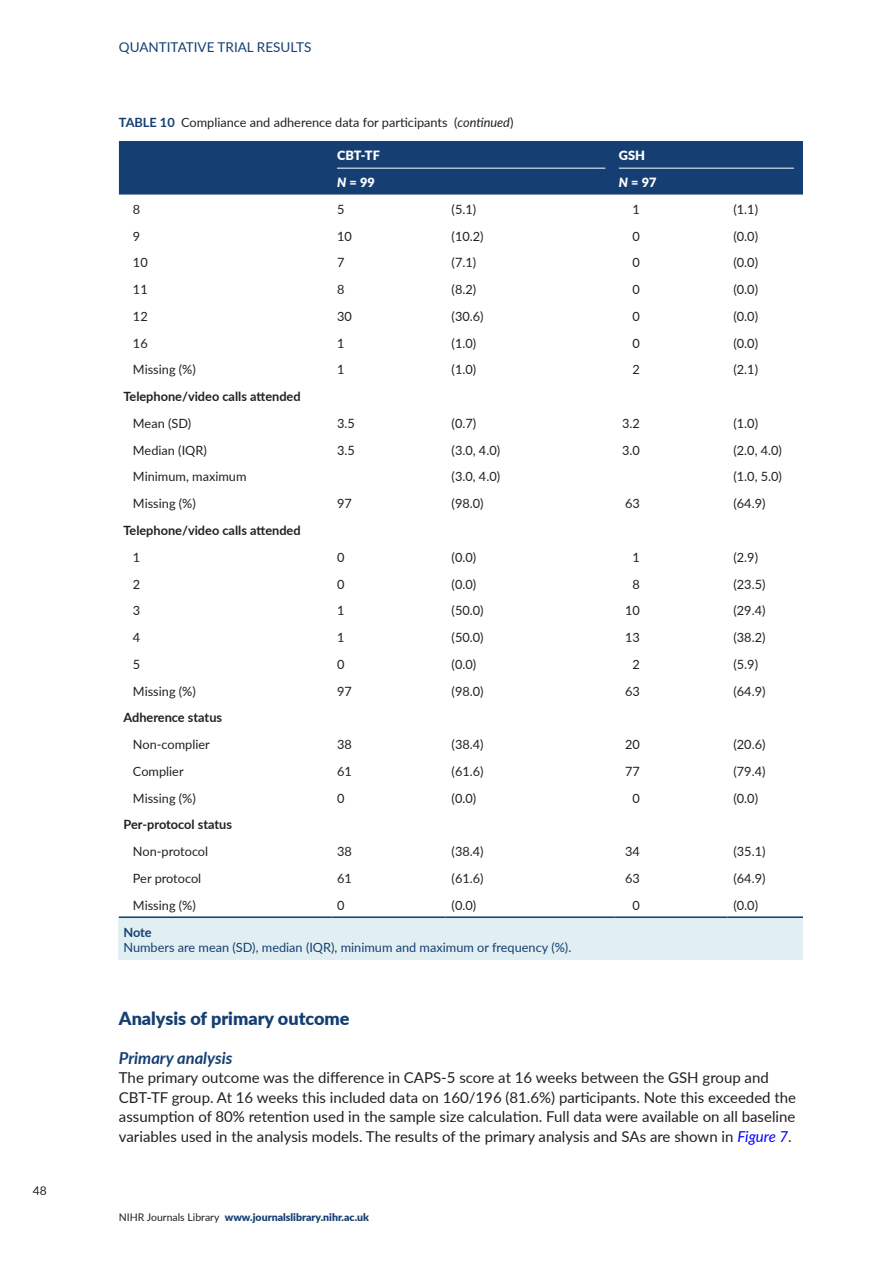
<style>
.page{position:relative;width:893px;height:1263px;background:#fff}
.page>*{position:absolute;margin:0;border:0;box-sizing:border-box;transform-origin:0 0}
.t1{font:900 18px "Lato";color:#153f72}
.t2{font:italic 700 16.5px "Lato";color:#153f72}
.t3{font:15px/19.5px "Lato";color:#231f20}
.t4{font:13.5px "Lato";color:#153f72}
.t5{font:12.75px "Lato";color:#231f20}
.t6{font:700 12.75px "Lato";color:#231f20}
.t7{font:12.75px "Lato";color:#153f72}
.t8{font:900 12.75px "Lato";color:#fff}
.t9{font:700 12.75px "Lato";color:#153f72}
.t10{font:12px "Lato";color:#231f20}
.t11{font:900 10.5px "Lato";color:#153f72}
.s1{font-weight:700;color:#153f72}
.s2{font-style:italic}
.s3{font-style:italic;color:#00f}
.s4{font-weight:400;color:#231f20}
</style>
<div class="page">
<div style="left:119px;top:916px;width:684px;height:29px;background:#e1eff2"></div>
<div style="left:119px;top:932px;width:684px;height:28px;background:#e1eff2"></div>
<div style="left:119px;top:141px;width:684px;height:54px;background:#153f72"></div>
<hr style="left:119px;top:916px;width:214px;height:2px;background:#153f72">
<hr style="left:333px;top:916px;width:113px;height:2px;background:#153f72">
<hr style="left:446px;top:916px;width:168px;height:2px;background:#153f72">
<hr style="left:614px;top:916px;width:113px;height:2px;background:#153f72">
<hr style="left:727px;top:916px;width:76px;height:2px;background:#153f72">
<hr style="left:337px;top:168px;width:268px;height:1px;background:#fff">
<hr style="left:619px;top:168px;width:175px;height:1px;background:#fff">
<p class="t10" style="left:33px;top:1182px;width:15px">48</p>
<p class="t4" style="left:119px;top:37px;width:20px">Quantitative</p>
<p class="t4" style="left:218px;top:37px;width:9px">trial</p>
<p class="t4" style="left:257px;top:37px;width:9px">results</p>
<p class="t5" style="left:119px;top:114px;width:396px"><span class="s1">TABLE 10</span> Compliance and adherence data for participants (<span class="s2">continued</span>)</p>
<p class="t8" style="left:337px;top:146px;width:44px">CBT-TF</p>
<p class="t8" style="left:619px;top:146px;width:28px">GSH</p>
<p class="t8" style="left:337px;top:173px;width:39px"><span class="s2">N</span> = 99</p>
<p class="t8" style="left:619px;top:173px;width:39px"><span class="s2">N</span> = 97</p>
<p class="t5" style="left:133px;top:200px;width:9px">8</p>
<p class="t5" style="left:337px;top:200px;width:9px">5</p>
<p class="t5" style="left:452px;top:200px;width:26px">(5.1)</p>
<p class="t5" style="left:633px;top:200px;width:9px">1</p>
<p class="t5" style="left:733px;top:200px;width:26px">(1.1)</p>
<p class="t5" style="left:133px;top:227px;width:9px">9</p>
<p class="t5" style="left:337px;top:227px;width:16px">10</p>
<p class="t5" style="left:452px;top:227px;width:34px">(10.2)</p>
<p class="t5" style="left:633px;top:227px;width:9px">0</p>
<p class="t5" style="left:733px;top:227px;width:26px">(0.0)</p>
<p class="t5" style="left:133px;top:254px;width:16px">10</p>
<p class="t5" style="left:337px;top:254px;width:9px">7</p>
<p class="t5" style="left:452px;top:254px;width:26px">(7.1)</p>
<p class="t5" style="left:633px;top:254px;width:9px">0</p>
<p class="t5" style="left:733px;top:254px;width:26px">(0.0)</p>
<p class="t5" style="left:133px;top:280px;width:16px">11</p>
<p class="t5" style="left:337px;top:280px;width:9px">8</p>
<p class="t5" style="left:452px;top:280px;width:26px">(8.2)</p>
<p class="t5" style="left:633px;top:280px;width:9px">0</p>
<p class="t5" style="left:733px;top:280px;width:26px">(0.0)</p>
<p class="t5" style="left:133px;top:307px;width:16px">12</p>
<p class="t5" style="left:337px;top:307px;width:16px">30</p>
<p class="t5" style="left:452px;top:307px;width:34px">(30.6)</p>
<p class="t5" style="left:633px;top:307px;width:9px">0</p>
<p class="t5" style="left:733px;top:307px;width:26px">(0.0)</p>
<p class="t5" style="left:133px;top:334px;width:16px">16</p>
<p class="t5" style="left:337px;top:334px;width:9px">1</p>
<p class="t5" style="left:452px;top:334px;width:26px">(1.0)</p>
<p class="t5" style="left:633px;top:334px;width:9px">0</p>
<p class="t5" style="left:733px;top:334px;width:26px">(0.0)</p>
<p class="t5" style="left:133px;top:361px;width:64px">Missing (%)</p>
<p class="t5" style="left:337px;top:361px;width:9px">1</p>
<p class="t5" style="left:452px;top:361px;width:26px">(1.0)</p>
<p class="t5" style="left:633px;top:361px;width:9px">2</p>
<p class="t5" style="left:733px;top:361px;width:26px">(2.1)</p>
<p class="t6" style="left:123px;top:387px;width:179px">Telephone/video calls attended</p>
<p class="t5" style="left:133px;top:414px;width:60px">Mean (SD)</p>
<p class="t5" style="left:337px;top:414px;width:19px">3.5</p>
<p class="t5" style="left:452px;top:414px;width:26px">(0.7)</p>
<p class="t5" style="left:622px;top:414px;width:19px">3.2</p>
<p class="t5" style="left:733px;top:414px;width:26px">(1.0)</p>
<p class="t5" style="left:133px;top:441px;width:75px">Median (IQR)</p>
<p class="t5" style="left:337px;top:441px;width:19px">3.5</p>
<p class="t5" style="left:452px;top:441px;width:50px">(3.0, 4.0)</p>
<p class="t5" style="left:622px;top:441px;width:19px">3.0</p>
<p class="t5" style="left:733px;top:441px;width:50px">(2.0, 4.0)</p>
<p class="t5" style="left:133px;top:468px;width:115px">Minimum, maximum</p>
<p class="t5" style="left:452px;top:468px;width:50px">(3.0, 4.0)</p>
<p class="t5" style="left:733px;top:468px;width:50px">(1.0, 5.0)</p>
<p class="t5" style="left:133px;top:494px;width:64px">Missing (%)</p>
<p class="t5" style="left:337px;top:494px;width:16px">97</p>
<p class="t5" style="left:452px;top:494px;width:34px">(98.0)</p>
<p class="t5" style="left:625px;top:494px;width:16px">63</p>
<p class="t5" style="left:733px;top:494px;width:34px">(64.9)</p>
<p class="t6" style="left:123px;top:521px;width:179px">Telephone/video calls attended</p>
<p class="t5" style="left:133px;top:548px;width:9px">1</p>
<p class="t5" style="left:337px;top:548px;width:9px">0</p>
<p class="t5" style="left:452px;top:548px;width:26px">(0.0)</p>
<p class="t5" style="left:633px;top:548px;width:9px">1</p>
<p class="t5" style="left:733px;top:548px;width:26px">(2.9)</p>
<p class="t5" style="left:133px;top:575px;width:9px">2</p>
<p class="t5" style="left:337px;top:575px;width:9px">0</p>
<p class="t5" style="left:452px;top:575px;width:26px">(0.0)</p>
<p class="t5" style="left:633px;top:575px;width:9px">8</p>
<p class="t5" style="left:733px;top:575px;width:34px">(23.5)</p>
<p class="t5" style="left:133px;top:601px;width:9px">3</p>
<p class="t5" style="left:337px;top:601px;width:9px">1</p>
<p class="t5" style="left:452px;top:601px;width:34px">(50.0)</p>
<p class="t5" style="left:625px;top:601px;width:16px">10</p>
<p class="t5" style="left:733px;top:601px;width:34px">(29.4)</p>
<p class="t5" style="left:133px;top:628px;width:9px">4</p>
<p class="t5" style="left:337px;top:628px;width:9px">1</p>
<p class="t5" style="left:452px;top:628px;width:34px">(50.0)</p>
<p class="t5" style="left:625px;top:628px;width:16px">13</p>
<p class="t5" style="left:733px;top:628px;width:34px">(38.2)</p>
<p class="t5" style="left:133px;top:655px;width:9px">5</p>
<p class="t5" style="left:337px;top:655px;width:9px">0</p>
<p class="t5" style="left:452px;top:655px;width:26px">(0.0)</p>
<p class="t5" style="left:633px;top:655px;width:9px">2</p>
<p class="t5" style="left:733px;top:655px;width:26px">(5.9)</p>
<p class="t5" style="left:133px;top:682px;width:64px">Missing (%)</p>
<p class="t5" style="left:337px;top:682px;width:16px">97</p>
<p class="t5" style="left:452px;top:682px;width:34px">(98.0)</p>
<p class="t5" style="left:625px;top:682px;width:16px">63</p>
<p class="t5" style="left:733px;top:682px;width:34px">(64.9)</p>
<p class="t6" style="left:123px;top:708px;width:100px">Adherence status</p>
<p class="t5" style="left:133px;top:735px;width:78px">Non-complier</p>
<p class="t5" style="left:337px;top:735px;width:16px">38</p>
<p class="t5" style="left:452px;top:735px;width:34px">(38.4)</p>
<p class="t5" style="left:625px;top:735px;width:16px">20</p>
<p class="t5" style="left:733px;top:735px;width:34px">(20.6)</p>
<p class="t5" style="left:133px;top:762px;width:52px">Complier</p>
<p class="t5" style="left:337px;top:762px;width:16px">61</p>
<p class="t5" style="left:452px;top:762px;width:34px">(61.6)</p>
<p class="t5" style="left:625px;top:762px;width:16px">77</p>
<p class="t5" style="left:733px;top:762px;width:34px">(79.4)</p>
<p class="t5" style="left:133px;top:789px;width:64px">Missing (%)</p>
<p class="t5" style="left:337px;top:789px;width:9px">0</p>
<p class="t5" style="left:452px;top:789px;width:26px">(0.0)</p>
<p class="t5" style="left:633px;top:789px;width:9px">0</p>
<p class="t5" style="left:733px;top:789px;width:26px">(0.0)</p>
<p class="t6" style="left:123px;top:815px;width:110px">Per-protocol status</p>
<p class="t5" style="left:133px;top:842px;width:77px">Non-protocol</p>
<p class="t5" style="left:337px;top:842px;width:16px">38</p>
<p class="t5" style="left:452px;top:842px;width:34px">(38.4)</p>
<p class="t5" style="left:625px;top:842px;width:16px">34</p>
<p class="t5" style="left:733px;top:842px;width:34px">(35.1)</p>
<p class="t5" style="left:133px;top:869px;width:70px">Per protocol</p>
<p class="t5" style="left:337px;top:869px;width:16px">61</p>
<p class="t5" style="left:452px;top:869px;width:34px">(61.6)</p>
<p class="t5" style="left:625px;top:869px;width:16px">63</p>
<p class="t5" style="left:733px;top:869px;width:34px">(64.9)</p>
<p class="t5" style="left:133px;top:896px;width:64px">Missing (%)</p>
<p class="t5" style="left:337px;top:896px;width:9px">0</p>
<p class="t5" style="left:452px;top:896px;width:26px">(0.0)</p>
<p class="t5" style="left:633px;top:896px;width:9px">0</p>
<p class="t5" style="left:733px;top:896px;width:26px">(0.0)</p>
<p class="t9" style="left:123px;top:923px;width:30px">Note</p>
<p class="t7" style="left:123px;top:938px;width:449px">Numbers are mean (SD), median (IQR), minimum and maximum or frequency (%).</p>
<h1 class="t1" style="left:119px;top:1004px;width:232px">Analysis of primary outcome</h1>
<p class="t2" style="left:119px;top:1045px;width:115px">Primary analysis</p>
<p class="t3" style="left:119px;top:1067px;width:679px">The primary outcome was the difference in CAPS-5 score at 16 weeks between the GSH group and CBT-TF group. At 16 weeks this included data on 160/196 (81.6%) participants. Note this exceeded the assumption of 80% retention used in the sample size calculation. Full data were available on all baseline variables used in the analysis models. The results of the primary analysis and SAs are shown in <span class="s3">Figure 7</span>.</p>
<p class="t11" style="left:119px;top:1209px;width:252px"><span class="s4">NIHR Journals Library</span> www.journalslibrary.nihr.ac.uk</p>
</div>
